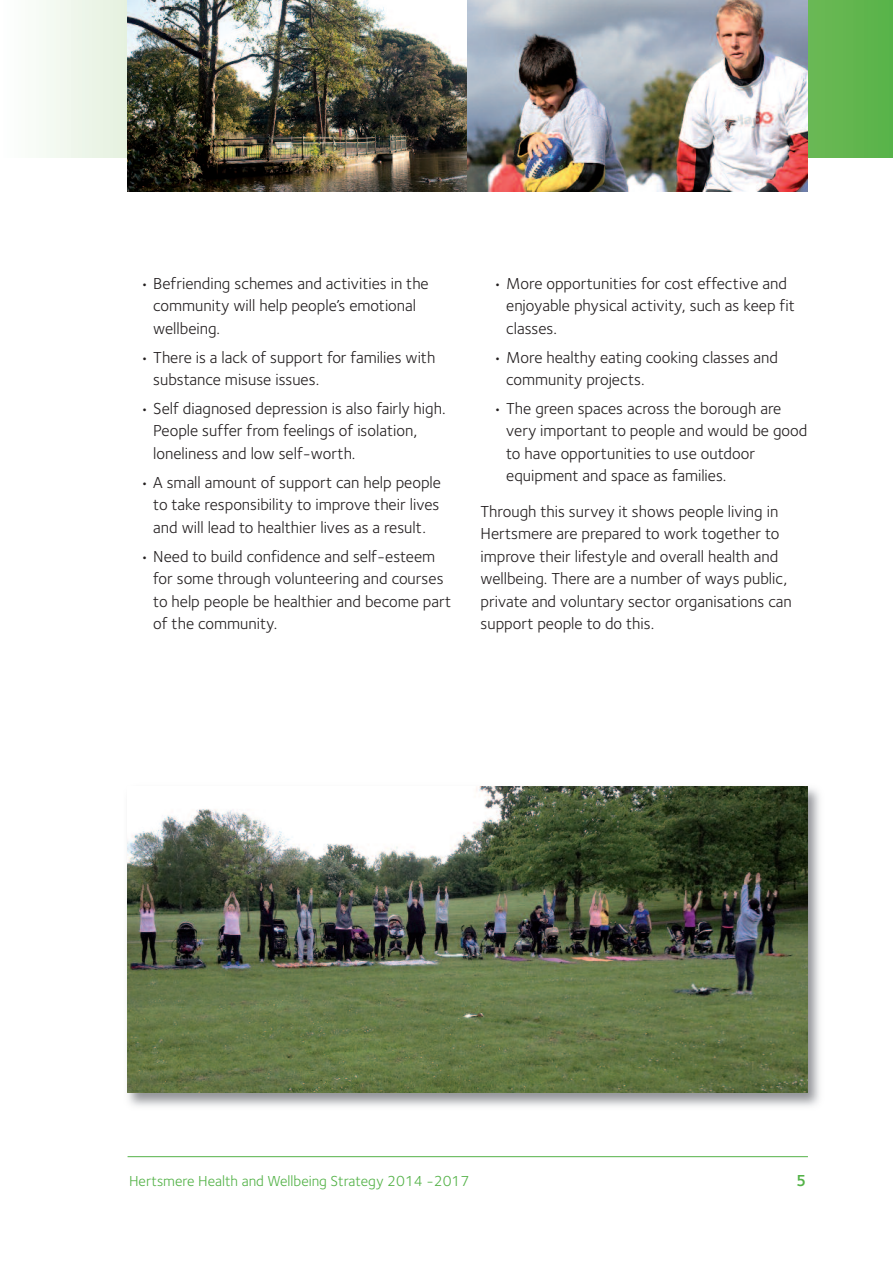
<style>
.page{position:relative;width:893px;height:1263px;background:#fff}
.page>*{position:absolute;margin:0;border:0;box-sizing:border-box;transform-origin:0 0}
.t1{font:16.5px/22.5px "Foundry Sterling";color:#231f20}
.t2{font:600 16.5px "Foundry Sterling";color:#53b247}
.t3{font:15px "Foundry Sterling";color:#53b247}
</style>
<div class="page">
<img style="left:43px;top:0;width:850px;height:157px">
<img style="left:128px;top:0;width:340px;height:191px">
<img style="left:468px;top:0;width:340px;height:191px">
<hr style="left:128px;top:1156px;width:680px;height:1px;background:#53b247">
<img style="left:127px;top:786px;width:693px;height:321px">
<img style="left:128px;top:787px;width:680px;height:306px">
<p class="t1" style="left:153px;top:273px;width:277px;text-indent:-13px">• Befriending schemes and activities in the community will help people’s emotional wellbeing.</p>
<p class="t1" style="left:153px;top:347px;width:284px;text-indent:-13px">• There is a lack of support for families with substance misuse issues.</p>
<p class="t1" style="left:153px;top:398px;width:294px;text-indent:-13px">• Self diagnosed depression is also fairly high.<br>People suffer from feelings of isolation, loneliness and low self-worth.</p>
<p class="t1" style="left:153px;top:472px;width:289px;text-align:justify;text-indent:-13px">• A small amount of support can help people to take responsibility to improve their lives and will lead to healthier lives as a result.</p>
<p class="t1" style="left:153px;top:546px;width:299px;text-indent:-13px">• Need to build confidence and self-esteem for some through volunteering and courses to help people be healthier and become part of the community.</p>
<p class="t1" style="left:506px;top:273px;width:290px;text-indent:-13px">• More opportunities for cost effective and enjoyable physical activity, such as keep fit classes.</p>
<p class="t1" style="left:506px;top:347px;width:273px;text-indent:-13px">• More healthy eating cooking classes and community projects.</p>
<p class="t1" style="left:506px;top:398px;width:303px;text-indent:-13px">• The green spaces across the borough are very important to people and would be good to have opportunities to use outdoor equipment and space as families.</p>
<p class="t1" style="left:480px;top:501px;width:313px">Through this survey it shows people living in Hertsmere are prepared to work together to improve their lifestyle and overall health and wellbeing. There are a number of ways public, private and voluntary sector organisations can support people to do this.</p>
<p class="t3" style="left:129px;top:1175px;width:342px">Hertsmere Health and Wellbeing Strategy 2014 -2017</p>
<p class="t2" style="left:796px;top:1174px;width:12px">5</p>
</div>
